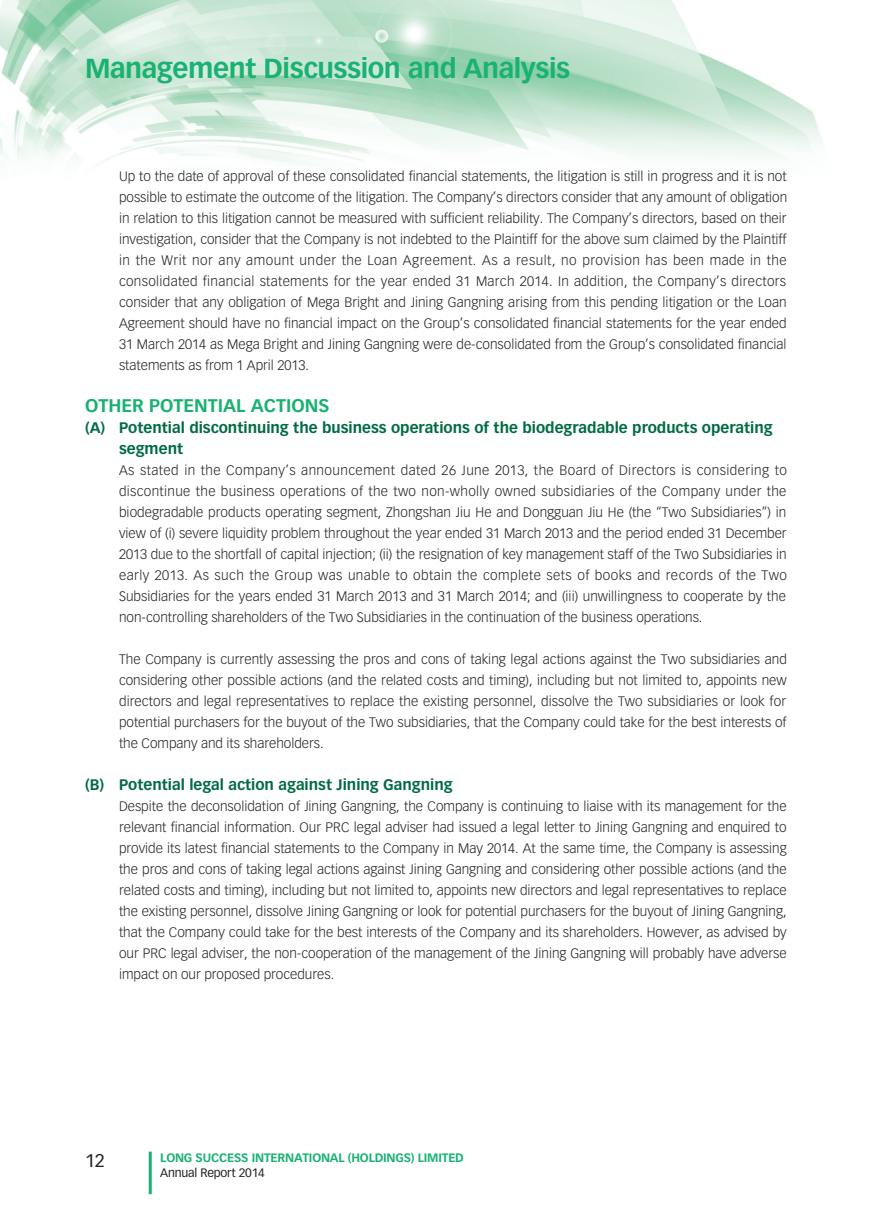
<style>
.page{position:relative;width:893px;height:1212px;background:#fff}
.page>*{position:absolute;margin:0;border:0;box-sizing:border-box;transform-origin:0 0}
.t1{font:700 27px "Vectora LT Std";letter-spacing:-.015em;color:#19b273}
._01_H1{font:700 18px "Vectora LT Std";color:#19b273}
.t2{font:18px "Vectora LT Std";color:#231f20}
._02_H2{font:700 15px/21px "Vectora LT Std";color:#006b43}
._00_txt{font:300 13.5px/21px "Vectora LT Std";color:#231f20;text-align:justify}
.t3{font:700 12px "Vectora LT Std";letter-spacing:-.015em;color:#19b273}
.t4{font:12px "Vectora LT Std";letter-spacing:-.015em;color:#231f20}
</style>
<div class="page">
<img style="left:0;top:0;width:822px;height:1195px">
<hr style="left:149px;top:1151px;width:3px;height:43px;background:#19b273">
<h1 class="t1" style="left:85px;top:52px;width:487px">Management Discussion and Analysis</h1>
<p class="_00_txt" style="left:119px;top:166px;width:670px">Up to the date of approval of these consolidated financial statements, the litigation is still in progress and it is not possible to estimate the outcome of the litigation. The Company’s directors consider that any amount of obligation in relation to this litigation cannot be measured with sufficient reliability. The Company’s directors, based on their investigation, consider that the Company is not indebted to the Plaintiff for the above sum claimed by the Plaintiff in the Writ nor any amount under the Loan Agreement. As a result, no provision has been made in the consolidated financial statements for the year ended 31 March 2014. In addition, the Company’s directors consider that any obligation of Mega Bright and Jining Gangning arising from this pending litigation or the Loan Agreement should have no financial impact on the Group’s consolidated financial statements for the year ended 31 March 2014 as Mega Bright and Jining Gangning were de-consolidated from the Group’s consolidated financial statements as from 1 April 2013.</p>
<p class="_01_H1" style="left:85px;top:395px;width:246px">OTHER POTENTIAL ACTIONS</p>
<p class="_02_H2" style="left:119px;top:417px;width:655px;text-indent:-34px">(A) Potential discontinuing the business operations of the biodegradable products operating segment</p>
<p class="_00_txt" style="left:119px;top:460px;width:669px">As stated in the Company’s announcement dated 26 June 2013, the Board of Directors is considering to discontinue the business operations of the two non-wholly owned subsidiaries of the Company under the biodegradable products operating segment, Zhongshan Jiu He and Dongguan Jiu He (the “Two Subsidiaries”) in view of (i) severe liquidity problem throughout the year ended 31 March 2013 and the period ended 31 December 2013 due to the shortfall of capital injection; (ii) the resignation of key management staff of the Two Subsidiaries in early 2013. As such the Group was unable to obtain the complete sets of books and records of the Two Subsidiaries for the years ended 31 March 2013 and 31 March 2014; and (iii) unwillingness to cooperate by the non-controlling shareholders of the Two Subsidiaries in the continuation of the business operations.</p>
<p class="_00_txt" style="left:119px;top:649px;width:669px">The Company is currently assessing the pros and cons of taking legal actions against the Two subsidiaries and considering other possible actions (and the related costs and timing), including but not limited to, appoints new directors and legal representatives to replace the existing personnel, dissolve the Two subsidiaries or look for potential purchasers for the buyout of the Two subsidiaries, that the Company could take for the best interests of the Company and its shareholders.</p>
<p class="_02_H2" style="left:85px;top:774px;width:369px">(B) Potential legal action against Jining Gangning</p>
<p class="_00_txt" style="left:119px;top:796px;width:669px">Despite the deconsolidation of Jining Gangning, the Company is continuing to liaise with its management for the relevant financial information. Our PRC legal adviser had issued a legal letter to Jining Gangning and enquired to provide its latest financial statements to the Company in May 2014. At the same time, the Company is assessing the pros and cons of taking legal actions against Jining Gangning and considering other possible actions (and the related costs and timing), including but not limited to, appoints new directors and legal representatives to replace the existing personnel, dissolve Jining Gangning or look for potential purchasers for the buyout of Jining Gangning, that the Company could take for the best interests of the Company and its shareholders. However, as advised by our PRC legal adviser, the non-cooperation of the management of the Jining Gangning will probably have adverse impact on our proposed procedures.</p>
<h2 class="t2" style="left:85px;top:1149px;width:21px">12</h2>
<p class="t3" style="left:160px;top:1150px;width:305px">LONG SUCCESS INTERNATIONAL (HOLDINGS) LIMITED</p>
<p class="t4" style="left:160px;top:1165px;width:106px">Annual Report 2014</p>
</div>
